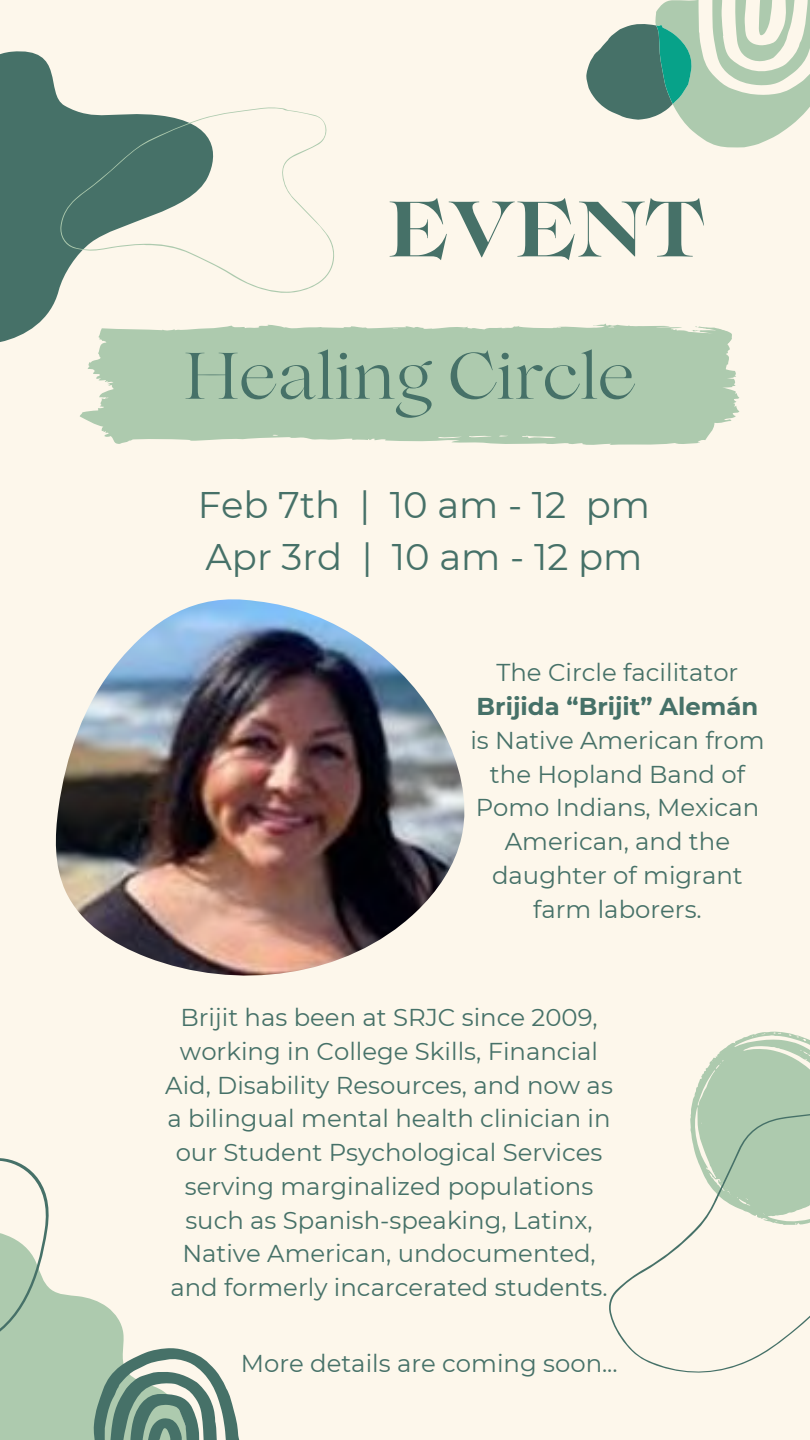
<style>
.page{position:relative;width:810px;height:1440px;background:#fdf7eb}
.page>*{position:absolute;margin:0;border:0;box-sizing:border-box;transform-origin:0 0}
.t1{font:700 77.9px "Lovelace";color:#467168}
.t2{font:65.4px "Lovelace";color:#467168}
.t3{font:37px/51.8px "Montserrat";color:#467168}
.t4{font:24.4px/33.8px "Montserrat";color:#467168;text-align:center}
.t5{font:700 24.4px "Montserrat";color:#467168}
</style>
<div class="page">
<svg style="left:0;top:51px;width:67px;height:291px;background:#5c8178"></svg>
<svg style="left:60px;top:107px;width:274px;height:187px"></svg>
<img style="left:55px;top:599px;width:410px;height:377px">
<svg style="left:586px;top:0;width:224px;height:148px"></svg>
<svg style="left:0;top:1158px;width:239px;height:282px"></svg>
<svg style="left:609px;top:1032px;width:201px;height:341px"></svg>
<svg style="left:80px;top:324px;width:659px;height:121px;background:#b5ceb4"></svg>
<h1 class="t1" style="left:387px;top:200px;width:319px">EVENT</h1>
<h2 class="t2" style="left:183px;top:350px;width:453px">Healing Circle</h2>
<h3 class="t3" style="left:198px;top:479px;width:454px">Feb 7th | 10 am - 12 pm<br>Apr 3rd | 10 am - 12 pm</h3>
<p class="t4" style="left:497px;top:656px;width:243px">The Circle facilitator</p>
<p class="t5" style="left:477px;top:691px;width:283px">Brijida “Brijit” Alemán</p>
<p class="t4" style="left:470px;top:723px;width:296px">is Native American from the Hopland Band of<br>Pomo Indians, Mexican<br>American, and the daughter of migrant farm laborers.</p>
<p class="t4" style="left:165px;top:1001px;width:449px">Brijit has been at SRJC since 2009, working in College Skills, Financial Aid, Disability Resources, and now as a bilingual mental health clinician in our Student Psychological Services serving marginalized populations such as Spanish-speaking, Latinx, Native American, undocumented, and formerly incarcerated students.</p>
<p class="t4" style="left:241px;top:1346px;width:378px">More details are coming soon...</p>
</div>
